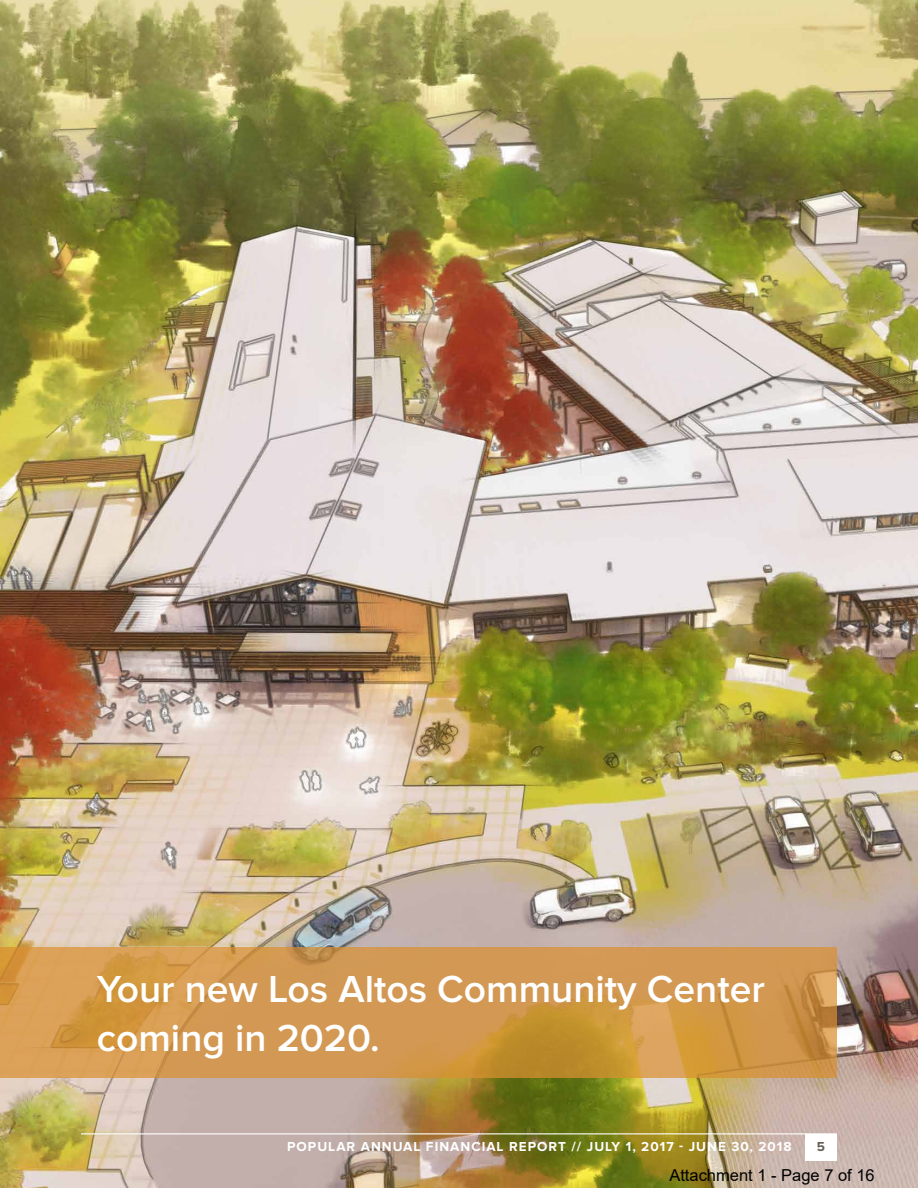
<style>
.page{position:relative;width:918px;height:1188px;background:#fff}
.page>*{position:absolute;margin:0;border:0;box-sizing:border-box;transform-origin:0 0}
.t1{font:600 39px/49.2px "Proxima Nova";color:#fff}
.t2{font:16.5px "Arial";color:#000}
.t3{font:700 13.5px "Proxima Nova";letter-spacing:.075em;color:#fff}
.t4{font:700 13.5px "Proxima Nova";color:#686058}
</style>
<div class="page">
<img style="left:0;top:0;width:918px;height:1188px">
<svg style="left:0;top:947px;width:837px;height:130px;background:#d1984c"></svg>
<div style="left:805px;top:1134px;width:32px;height:26px;background:#fff"></div>
<hr style="left:81px;top:1133px;width:756px;height:1px;background:#fff">
<h1 class="t1" style="left:97px;top:965px;width:670px">Your new Los Altos Community Center coming in 2020.</h1>
<p class="t3" style="left:287px;top:1139px;width:506px">POPULAR ANNUAL FINANCIAL REPORT // JULY 1, 2017 - JUNE 30, 2018</p>
<p class="t4" style="left:817px;top:1139px;width:10px">5</p>
<p class="t2" style="left:669px;top:1164px;width:207px">Attachment 1 - Page 7 of 16</p>
</div>
